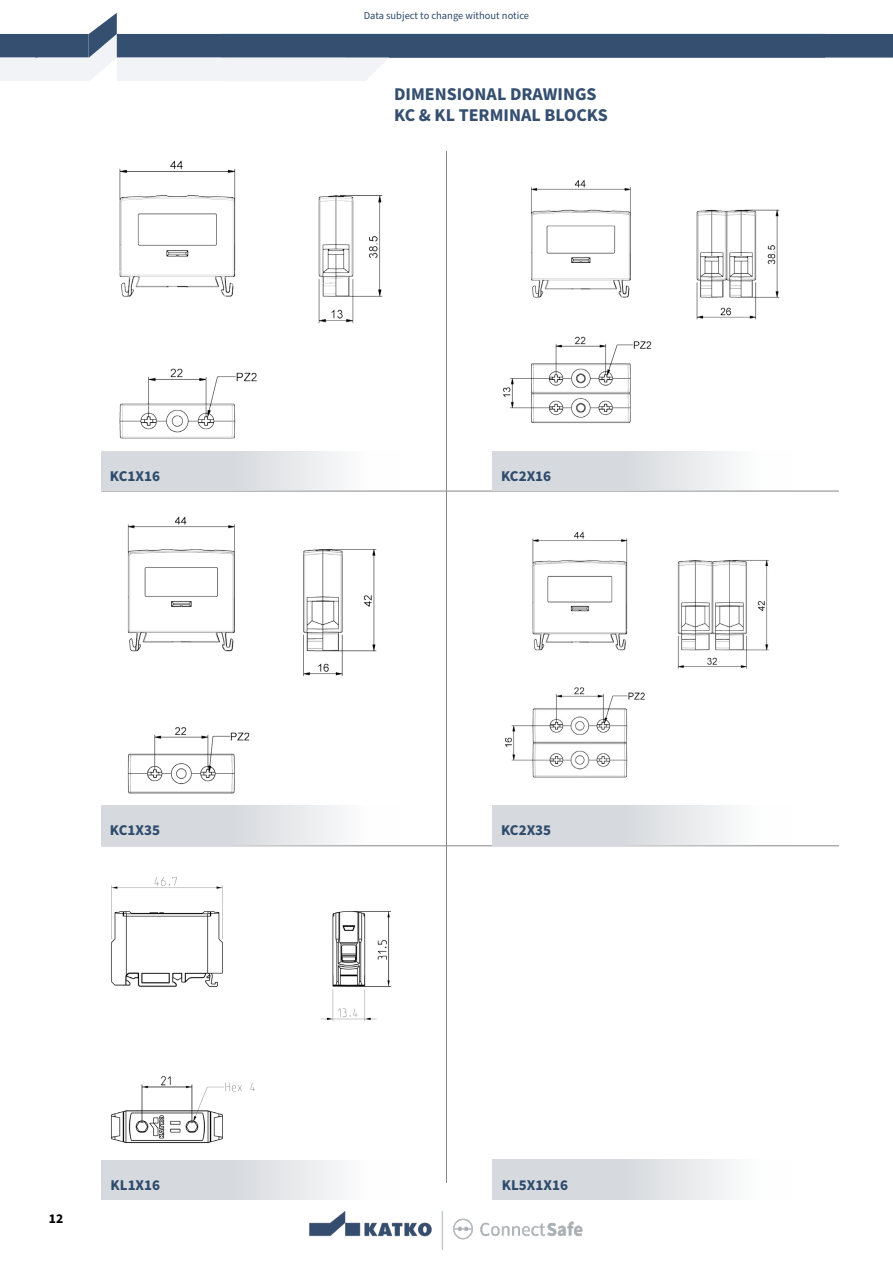
<style>
.page{position:relative;width:893px;height:1263px;background:#fff}
.page>*{position:absolute;margin:0;border:0;box-sizing:border-box;transform-origin:0 0}
.t1{font:700 18px/21.6px "Source Sans Pro";color:#354f70}
.t2{font:700 15px "Source Sans Pro";color:#2e4b6c}
.t3{font:700 13.5px "Source Sans Pro";color:#000}
.t4{font:10.5px "Source Sans Pro";color:#2e4b6c}
</style>
<div class="page">
<svg style="left:0;top:13px;width:893px;height:68px"></svg>
<img style="left:309px;top:1211px;width:274px;height:39px">
<hr style="left:446px;top:151px;width:1px;height:1032px;background:#878787">
<hr style="left:101px;top:491px;width:738px;height:1px;background:#878787">
<hr style="left:101px;top:845px;width:738px;height:1px;background:#878787">
<div style="left:101px;top:450px;width:299px;height:41px;background:linear-gradient(to right,#cbcfd4,#fcfcfc)"></div>
<div style="left:493px;top:450px;width:299px;height:41px;background:linear-gradient(to right,#cbcfd4,#fcfcfc)"></div>
<div style="left:101px;top:805px;width:299px;height:40px;background:linear-gradient(to right,#cbcfd4,#fcfcfc)"></div>
<div style="left:493px;top:805px;width:299px;height:40px;background:linear-gradient(to right,#cbcfd4,#fcfcfc)"></div>
<div style="left:101px;top:1159px;width:299px;height:41px;background:linear-gradient(to right,#cbcfd4,#fcfcfc)"></div>
<div style="left:493px;top:1159px;width:299px;height:41px;background:linear-gradient(to right,#cbcfd4,#fcfcfc)"></div>
<img style="left:119px;top:160px;width:264px;height:279px">
<img style="left:127px;top:516px;width:250px;height:278px">
<img style="left:503px;top:180px;width:277px;height:243px">
<img style="left:505px;top:531px;width:264px;height:247px">
<img style="left:111px;top:877px;width:280px;height:267px">
<p class="t2" style="left:110px;top:465px;width:52px">KC1X16</p>
<p class="t2" style="left:110px;top:820px;width:52px">KC1X35</p>
<p class="t3" style="left:49px;top:1209px;width:16px">12</p>
<p class="t2" style="left:111px;top:1175px;width:51px">KL1X16</p>
<p class="t4" style="left:364px;top:9px;width:167px">Data subject to change without notice</p>
<p class="t1" style="left:394px;top:83px;width:215px">DIMENSIONAL DRAWINGS<br>KC &amp; KL TERMINAL BLOCKS</p>
<p class="t2" style="left:501px;top:465px;width:52px">KC2X16</p>
<p class="t2" style="left:501px;top:820px;width:52px">KC2X35</p>
<p class="t2" style="left:502px;top:1175px;width:68px">KL5X1X16</p>
</div>
